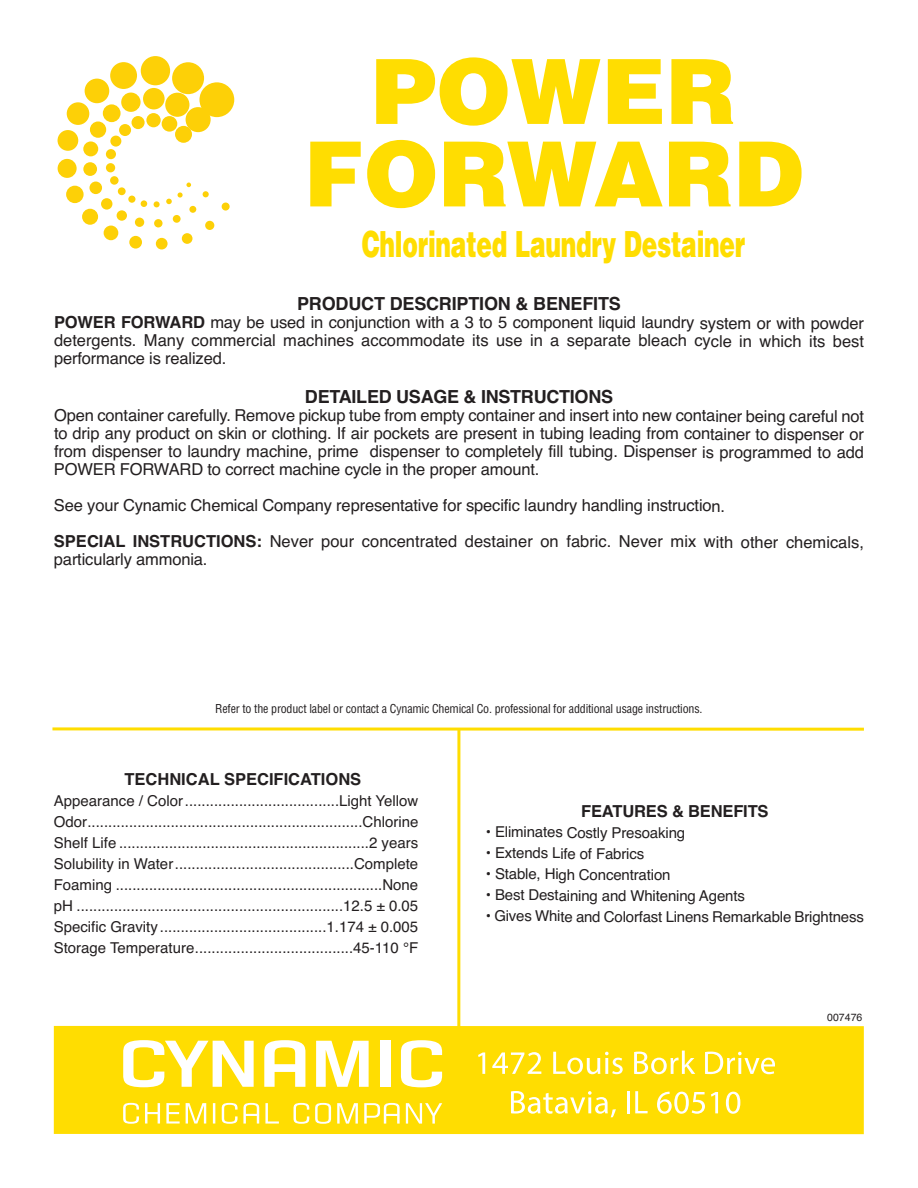
<style>
.page{position:relative;width:918px;height:1188px;background:#fff}
.page>*{position:absolute;margin:0;border:0;box-sizing:border-box;transform-origin:0 0}
.t1{font:900 90px/82.5px "Helvetica";color:#ffdd01;text-align:center}
.t2{font:900 36px "Helvetica";letter-spacing:-.01em;color:#ffdd01;scale:.65 1}
.t3{font:700 18px "Helvetica";letter-spacing:-.01em;color:#231f20}
.t4{font:16.5px/18px "Helvetica";letter-spacing:-.01em;color:#231f20;text-align:justify}
.t5{font:700 16.5px "Helvetica";color:#231f20}
.t6{font:15px/21px "Helvetica";letter-spacing:-.01em;color:#231f20;text-align:justify}
.t7{font:condensed 12px "Helvetica";letter-spacing:-.015em;color:#231f20}
.t8{font:10.5px "Helvetica";color:#231f20}
.s1{font-weight:700}
</style>
<div class="page">
<div style="left:54px;top:1026px;width:810px;height:108px;background:#ffdd01"></div>
<svg style="left:203px;top:191px;width:6px;height:6px"></svg>
<div style="left:189px;top:206px;width:7px;height:7px;background:#fdd007;border-radius:50%"></div>
<div style="left:173px;top:215px;width:8px;height:8px;background:#fdd007;border-radius:50%"></div>
<div style="left:154px;top:219px;width:9px;height:8px;background:#fdd007;border-radius:50%"></div>
<div style="left:135px;top:218px;width:9px;height:9px;background:#fdd007;border-radius:50%"></div>
<div style="left:117px;top:210px;width:10px;height:11px;background:#fdd007;border-radius:50%"></div>
<div style="left:101px;top:198px;width:11px;height:12px;background:#fdd007;border-radius:50%"></div>
<div style="left:89px;top:182px;width:13px;height:12px;background:#fdd007;border-radius:50%"></div>
<div style="left:83px;top:162px;width:14px;height:14px;background:#fdd007;border-radius:50%"></div>
<div style="left:83px;top:141px;width:15px;height:15px;background:#fdd007;border-radius:50%"></div>
<div style="left:90px;top:121px;width:16px;height:17px;background:#fdd007;border-radius:50%"></div>
<div style="left:103px;top:104px;width:18px;height:18px;background:#fdd007;border-radius:50%"></div>
<div style="left:121px;top:93px;width:20px;height:19px;background:#fdd007;border-radius:50%"></div>
<div style="left:143px;top:88px;width:22px;height:21px;background:#fdd007;border-radius:50%"></div>
<div style="left:165px;top:93px;width:24px;height:24px;background:#fdd007;border-radius:50%"></div>
<div style="left:186px;top:107px;width:25px;height:25px;background:#fdd007;border-radius:50%"></div>
<svg style="left:178px;top:183px;width:13px;height:15px"></svg>
<svg style="left:166px;top:199px;width:6px;height:5px"></svg>
<svg style="left:154px;top:201px;width:6px;height:6px"></svg>
<div style="left:141px;top:200px;width:6px;height:7px;background:#fdd007;border-radius:50%"></div>
<div style="left:128px;top:196px;width:7px;height:7px;background:#fdd007;border-radius:50%"></div>
<div style="left:118px;top:187px;width:8px;height:8px;background:#fdd007;border-radius:50%"></div>
<div style="left:110px;top:176px;width:9px;height:9px;background:#fdd007;border-radius:50%"></div>
<div style="left:106px;top:163px;width:9px;height:9px;background:#fdd007;border-radius:50%"></div>
<div style="left:106px;top:149px;width:10px;height:10px;background:#fdd007;border-radius:50%"></div>
<div style="left:110px;top:136px;width:11px;height:11px;background:#fdd007;border-radius:50%"></div>
<div style="left:119px;top:124px;width:12px;height:12px;background:#fdd007;border-radius:50%"></div>
<div style="left:132px;top:116px;width:13px;height:13px;background:#fdd007;border-radius:50%"></div>
<div style="left:146px;top:113px;width:15px;height:14px;background:#fdd007;border-radius:50%"></div>
<div style="left:162px;top:116px;width:15px;height:16px;background:#fdd007;border-radius:50%"></div>
<div style="left:175px;top:126px;width:17px;height:17px;background:#fdd007;border-radius:50%"></div>
<div style="left:222px;top:203px;width:8px;height:8px;background:#fdd007;border-radius:50%"></div>
<div style="left:205px;top:221px;width:9px;height:9px;background:#fdd007;border-radius:50%"></div>
<div style="left:182px;top:233px;width:10px;height:11px;background:#fdd007;border-radius:50%"></div>
<div style="left:156px;top:238px;width:12px;height:11px;background:#fdd007;border-radius:50%"></div>
<div style="left:129px;top:236px;width:13px;height:13px;background:#fdd007;border-radius:50%"></div>
<div style="left:104px;top:226px;width:14px;height:14px;background:#fdd007;border-radius:50%"></div>
<div style="left:82px;top:209px;width:16px;height:16px;background:#fdd007;border-radius:50%"></div>
<div style="left:66px;top:186px;width:18px;height:17px;background:#fdd007;border-radius:50%"></div>
<div style="left:58px;top:159px;width:19px;height:19px;background:#fdd007;border-radius:50%"></div>
<div style="left:58px;top:130px;width:20px;height:21px;background:#fdd007;border-radius:50%"></div>
<div style="left:67px;top:102px;width:22px;height:23px;background:#fdd007;border-radius:50%"></div>
<div style="left:85px;top:79px;width:24px;height:24px;background:#fdd007;border-radius:50%"></div>
<div style="left:110px;top:62px;width:27px;height:27px;background:#fdd007;border-radius:50%"></div>
<div style="left:141px;top:56px;width:29px;height:29px;background:#fdd007;border-radius:50%"></div>
<div style="left:172px;top:62px;width:32px;height:32px;background:#fdd007;border-radius:50%"></div>
<div style="left:199px;top:82px;width:35px;height:35px;background:#fdd007;border-radius:50%"></div>
<svg style="left:123px;top:1103px;width:319px;height:21px"></svg>
<svg style="left:123px;top:1040px;width:131px;height:47px"></svg>
<svg style="left:401px;top:1040px;width:41px;height:47px"></svg>
<div style="left:380px;top:1041px;width:11px;height:46px;background:#fff"></div>
<svg style="left:316px;top:1041px;width:53px;height:46px"></svg>
<svg style="left:264px;top:1040px;width:41px;height:47px"></svg>
<svg style="left:478px;top:1052px;width:7px;height:22px"></svg>
<svg style="left:492px;top:1052px;width:49px;height:22px"></svg>
<svg style="left:553px;top:1052px;width:70px;height:22px"></svg>
<svg style="left:634px;top:1051px;width:61px;height:23px"></svg>
<svg style="left:705px;top:1052px;width:70px;height:22px"></svg>
<svg style="left:511px;top:1091px;width:105px;height:26px"></svg>
<hr style="left:627px;top:1091px;width:3px;height:22px;background:#fff">
<svg style="left:635px;top:1091px;width:13px;height:22px"></svg>
<svg style="left:657px;top:1092px;width:48px;height:22px"></svg>
<svg style="left:711px;top:1092px;width:7px;height:21px"></svg>
<svg style="left:726px;top:1092px;width:14px;height:22px"></svg>
<svg style="left:52px;top:727px;width:812px;height:4px;background:#ffe540"></svg>
<hr style="left:457px;top:729px;width:3px;height:307px;background:#ffdd01">
<h1 class="t1" style="left:304px;top:52px;width:501px">POWER<br>FORWARD</h1>
<h2 class="t2" style="left:362px;top:224px;width:592px">Chlorinated Laundry Destainer</h2>
<p class="t3" style="left:297px;top:294px;width:325px">PRODUCT DESCRIPTION &amp; BENEFITS</p>
<p class="t4" style="left:54px;top:314px;width:812px"><span class="s1">POWER FORWARD</span> may be used in conjunction with a 3 to 5 component liquid laundry system or with powder detergents. Many commercial machines accommodate its use in a separate bleach cycle in which its best performance is realized.</p>
<p class="t3" style="left:305px;top:387px;width:310px">DETAILED USAGE &amp; INSTRUCTIONS</p>
<p class="t4" style="left:54px;top:407px;width:812px">Open container carefully. Remove pickup tube from empty container and insert into new container being careful not to drip any product on skin or clothing. If air pockets are present in tubing leading from container to dispenser or from dispenser to laundry machine, prime dispenser to completely fill tubing. Dispenser is programmed to add POWER FORWARD to correct machine cycle in the proper amount.</p>
<p class="t4" style="left:54px;top:488px;width:812px;line-height:36px">See your Cynamic Chemical Company representative for specific laundry handling instruction.<br><span class="s1">SPECIAL INSTRUCTIONS:</span> Never pour concentrated destainer on fabric. Never mix with other chemicals,</p>
<p class="t4" style="left:54px;top:551px;width:155px">particularly ammonia.</p>
<p class="t7" style="left:215px;top:702px;width:489px">Refer to the product label or contact a Cynamic Chemical Co. professional for additional usage instructions.</p>
<p class="t5" style="left:125px;top:770px;width:238px">TECHNICAL SPECIFICATIONS</p>
<p class="t6" style="left:54px;top:790px;width:366px">Appearance / Color.....................................Light Yellow Odor..................................................................Chlorine Shelf Life ............................................................2 years Solubility in Water...........................................Complete Foaming ................................................................None pH ................................................................12.5 ± 0.05<br>Specific Gravity ........................................1.174 ± 0.005<br>Storage Temperature......................................45-110 °F</p>
<p class="t5" style="left:581px;top:801px;width:189px">FEATURES &amp; BENEFITS</p>
<p class="t6" style="left:486px;top:822px;width:201px">• Eliminates Costly Presoaking</p>
<p class="t6" style="left:486px;top:843px;width:160px">• Extends Life of Fabrics</p>
<p class="t6" style="left:486px;top:864px;width:186px">• Stable, High Concentration</p>
<p class="t6" style="left:486px;top:885px;width:261px">• Best Destaining and Whitening Agents</p>
<p class="t6" style="left:486px;top:906px;width:380px">• Gives White and Colorfast Linens Remarkable Brightness</p>
<p class="t8" style="left:827px;top:1011px;width:37px">007476</p>
</div>
